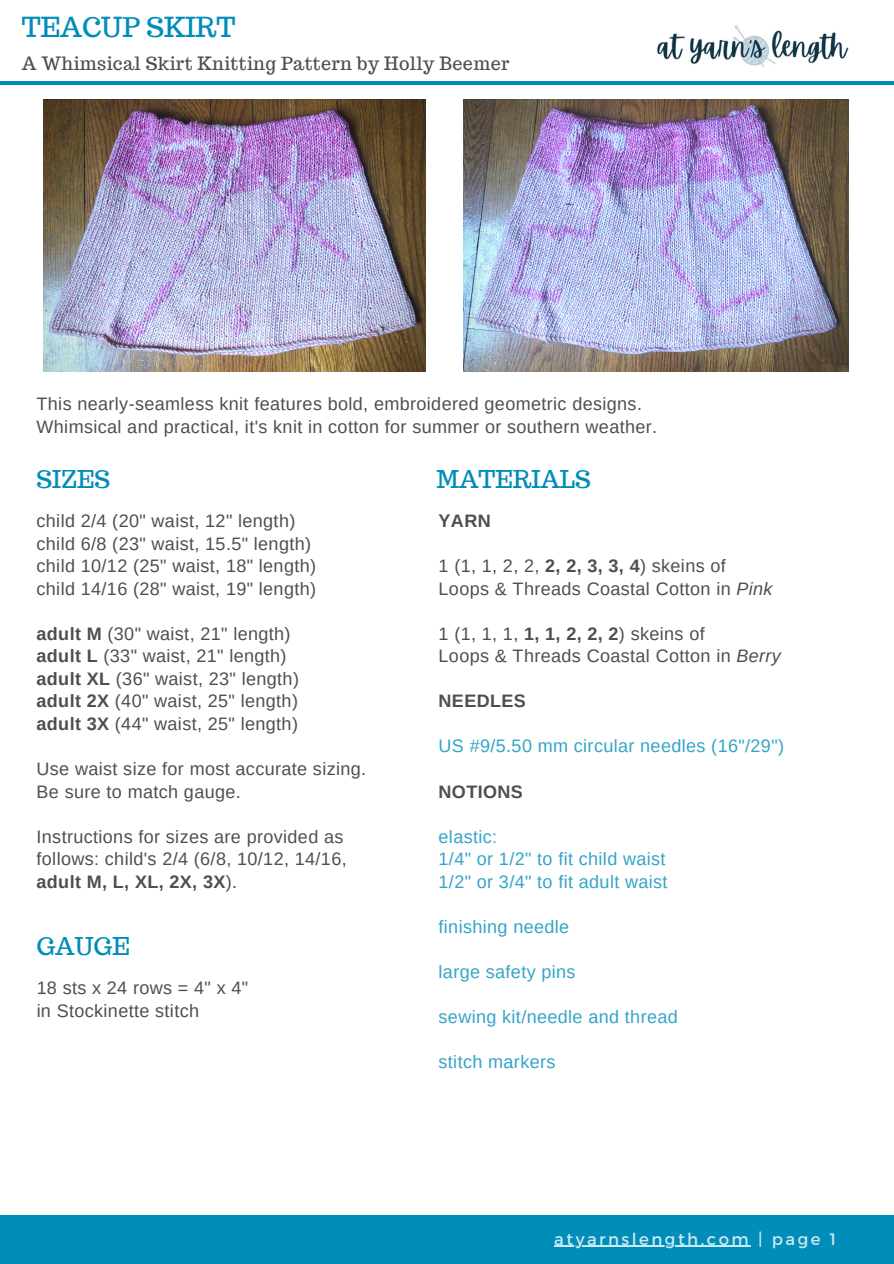
<style>
.page{position:relative;width:894px;height:1264px;background:#fff}
.page>*{position:absolute;margin:0;border:0;box-sizing:border-box;transform-origin:0 0}
.t1{font:27px "Trocchi";color:#008db9}
.t2{font:24px "Trocchi";color:#008db9}
.t3{font:18px/22.5px "Arimo";letter-spacing:.02em;color:#222}
.t4{font:18px/22.5px "Arimo";letter-spacing:.02em;color:#008db9}
.t5{font:18px "Trocchi";letter-spacing:.02em;color:#222}
.t6{font:700 18px "Arimo";letter-spacing:.02em;color:#222}
.t7{font:16.5px "Montserrat";letter-spacing:.15em;color:#fff}
.s1{font-weight:700}
.s2{font-style:italic}
</style>
<div class="page">
<div style="left:0;top:1215px;width:893px;height:48px;background:#008db9"></div>
<hr style="left:0;top:81px;width:893px;height:3px;background:#008db9">
<img style="left:463px;top:100px;width:385px;height:271px">
<img style="left:43px;top:100px;width:382px;height:271px">
<hr style="left:554px;top:1245px;width:197px;height:1px;background:#fff">
<img style="left:657px;top:25px;width:191px;height:42px">
<p class="t1" style="left:22px;top:10px;width:215px">TEACUP SKIRT</p>
<p class="t5" style="left:22px;top:51px;width:489px">A Whimsical Skirt Knitting Pattern by Holly Beemer</p>
<p class="t3" style="left:37px;top:393px;width:622px">This nearly-seamless knit features bold, embroidered geometric designs.<br>Whimsical and practical, it's knit in cotton for summer or southern weather.</p>
<p class="t2" style="left:37px;top:463px;width:75px">SIZES</p>
<p class="t3" style="left:37px;top:509px;width:281px">child 2/4 (20" waist, 12" length) child 6/8 (23" waist, 15.5" length) child 10/12 (25" waist, 18" length) child 14/16 (28" waist, 19" length)</p>
<p class="t3" style="left:37px;top:622px;width:264px"><span class="s1">adult M</span> (30" waist, 21" length) <span class="s1">adult L</span> (33" waist, 21" length) <span class="s1">adult XL</span> (36" waist, 23" length) <span class="s1">adult 2X</span> (40" waist, 25" length) <span class="s1">adult 3X</span> (44" waist, 25" length)</p>
<p class="t3" style="left:37px;top:757px;width:331px">Use waist size for most accurate sizing.<br>Be sure to match gauge.</p>
<p class="t3" style="left:37px;top:825px;width:311px">Instructions for sizes are provided as follows: child's 2/4 (6/8, 10/12, 14/16, <span class="s1">adult M, L, XL, 2X, 3X</span>).</p>
<p class="t2" style="left:436px;top:463px;width:156px">MATERIALS</p>
<p class="t6" style="left:438px;top:511px;width:54px">YARN</p>
<p class="t3" style="left:438px;top:554px;width:335px">1 (1, 1, 2, 2, <span class="s1">2, 2, 3, 3, 4</span>) skeins of<br>Loops &amp; Threads Coastal Cotton in <span class="s2">Pink</span></p>
<p class="t3" style="left:438px;top:622px;width:344px">1 (1, 1, 1, <span class="s1">1, 1, 2, 2, 2</span>) skeins of<br>Loops &amp; Threads Coastal Cotton in <span class="s2">Berry</span></p>
<p class="t6" style="left:438px;top:691px;width:89px">NEEDLES</p>
<p class="t4" style="left:438px;top:735px;width:347px">US #9/5.50 mm circular needles (16"/29")</p>
<p class="t6" style="left:438px;top:781px;width:86px">NOTIONS</p>
<p class="t4" style="left:438px;top:825px;width:230px">elastic:<br>1/4" or 1/2" to fit child waist<br>1/2" or 3/4" to fit adult waist</p>
<p class="t4" style="left:438px;top:915px;width:132px">finishing needle</p>
<p class="t4" style="left:438px;top:960px;width:138px">large safety pins</p>
<p class="t4" style="left:438px;top:1005px;width:241px">sewing kit/needle and thread</p>
<p class="t4" style="left:438px;top:1050px;width:118px">stitch markers</p>
<p class="t2" style="left:37px;top:930px;width:95px">GAUGE</p>
<p class="t3" style="left:37px;top:976px;width:213px">18 sts x 24 rows = 4" x 4" in Stockinette stitch</p>
<p class="t7" style="left:554px;top:1228px;width:283px">atyarnslength.com | page 1</p>
</div>
